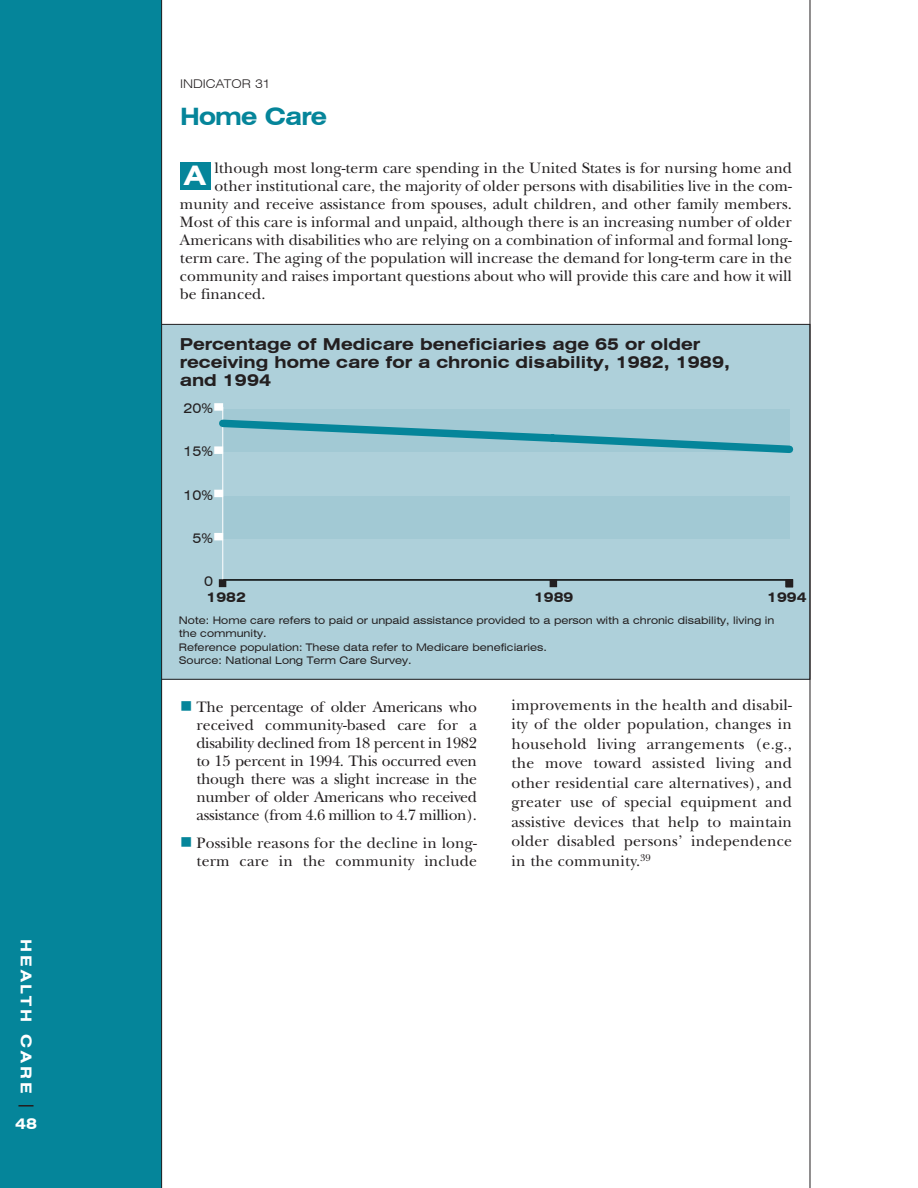
<style>
.page{position:relative;width:918px;height:1188px;background:#fff}
.page>*{position:absolute;margin:0;border:0;box-sizing:border-box;transform-origin:0 0}
.t1{font:700 expanded 27px "Swiss 721 BT";color:#fff}
.t2{font:700 expanded 24px "Swiss 721 BT";letter-spacing:-.035em;color:#05859a;scale:.95 1}
.t3{font:700 expanded 16.5px/18px "Swiss 721 BT";color:#231f20}
.t4{font:15.75px/19.5px "New Baskerville";color:#231f20;text-align:justify}
.t5{font:700 expanded 15px "Swiss 721 BT";letter-spacing:.205em;color:#fff}
.t6{font:700 expanded 13.5px "Swiss 721 BT";color:#231f20}
.t7{font:expanded 13.5px "Swiss 721 BT";color:#231f20}
.t8{font:300 expanded 12px "Swiss 721 BT";color:#231f20}
.t9{font:expanded 10.5px/13.5px "Swiss 721 BT";color:#231f20}
.s1{color:#231f20}
</style>
<div class="page">
<div style="left:158px;top:324px;width:652px;height:355px;background:#aed0da"></div>
<div style="left:223px;top:496px;width:566px;height:43px;background:#a2c9d4"></div>
<div style="left:223px;top:409px;width:566px;height:43px;background:#a2c9d4"></div>
<hr style="left:223px;top:579px;width:566px;height:2px;background:#000">
<div style="left:219px;top:579px;width:7px;height:8px;background:#231f20"></div>
<div style="left:550px;top:579px;width:7px;height:8px;background:#231f20"></div>
<div style="left:786px;top:579px;width:7px;height:8px;background:#231f20"></div>
<hr style="left:222px;top:407px;width:1px;height:172px;background:#fff">
<div style="left:214px;top:533px;width:9px;height:7px;background:#fff"></div>
<div style="left:214px;top:490px;width:9px;height:7px;background:#fff"></div>
<div style="left:214px;top:403px;width:9px;height:8px;background:#fff"></div>
<svg style="left:215px;top:416px;width:579px;height:41px"></svg>
<div style="left:0;top:0;width:162px;height:1187px;background:#05859a"></div>
<div style="left:180px;top:162px;width:30px;height:28px;background:#05859a"></div>
<hr style="left:810px;top:0;width:1px;height:1187px;background:#231f20">
<p class="t5" style="left:35px;top:939px;width:172px;rotate:90deg">HEALTH CARE <span class="s1">|</span></p>
<p class="t5" style="left:15px;top:1115px;width:23px">48</p>
<p class="t8" style="left:180px;top:76px;width:92px">INDICATOR 31</p>
<h2 class="t2" style="left:180px;top:102px;width:156px">Home Care</h2>
<p class="t4" style="left:215px;top:160px;width:579px">lthough most long-term care spending in the United States is for nursing home and</p>
<p class="t4" style="left:215px;top:178px;width:579px">other institutional care, the majority of older persons with disabilities live in the com-</p>
<p class="t4" style="left:180px;top:196px;width:614px">munity and receive assistance from spouses, adult children, and other family members.</p>
<p class="t4" style="left:180px;top:214px;width:613px">Most of this care is informal and unpaid, although there is an increasing number of older</p>
<p class="t4" style="left:180px;top:232px;width:613px">Americans with disabilities who are relying on a combination of informal and formal long-</p>
<p class="t4" style="left:180px;top:250px;width:613px">term care. The aging of the population will increase the demand for long-term care in the</p>
<p class="t4" style="left:180px;top:268px;width:613px">community and raises important questions about who will provide this care and how it will</p>
<p class="t4" style="left:180px;top:286px;width:87px">be financed.</p>
<h1 class="t1" style="left:185px;top:159px;width:22px">A</h1>
<p class="t3" style="left:180px;top:335px;width:552px">Percentage of Medicare beneficiaries age 65 or older receiving home care for a chronic disability, 1982, 1989, and 1994</p>
<p class="t7" style="left:184px;top:400px;width:31px">20%</p>
<p class="t7" style="left:184px;top:443px;width:31px">15%</p>
<p class="t7" style="left:184px;top:487px;width:31px">10%</p>
<p class="t7" style="left:193px;top:530px;width:22px">5%</p>
<p class="t7" style="left:204px;top:573px;width:11px">0</p>
<p class="t6" style="left:207px;top:589px;width:41px">1982</p>
<p class="t6" style="left:534px;top:589px;width:41px">1989</p>
<p class="t6" style="left:767px;top:589px;width:41px">1994</p>
<p class="t9" style="left:179px;top:613px;width:597px">Note: Home care refers to paid or unpaid assistance provided to a person with a chronic disability, living in the community.<br>Reference population: These data refer to Medicare beneficiaries.<br>Source: National Long Term Care Survey.</p>
<p class="t4" style="left:196px;top:699px;width:282px;line-height:18px">The percentage of older Americans who received community-based care for a disability declined from 18 percent in 1982 to 15 percent in 1994. This occurred even though there was a slight increase in the number of older Americans who received assistance (from 4.6 million to 4.7 million).</p>
<p class="t4" style="left:196px;top:835px;width:282px;line-height:18px">Possible reasons for the decline in long&shy;term care in the community include</p>
<p class="t4" style="left:512px;top:697px;width:282px">improvements in the health and disabil&shy;ity of the older population, changes in household living arrangements (e.g., the move toward assisted living and other residential care alternatives), and greater use of special equipment and assistive devices that help to maintain older disabled persons’ independence in the community.<sup>39</sup></p>
</div>
